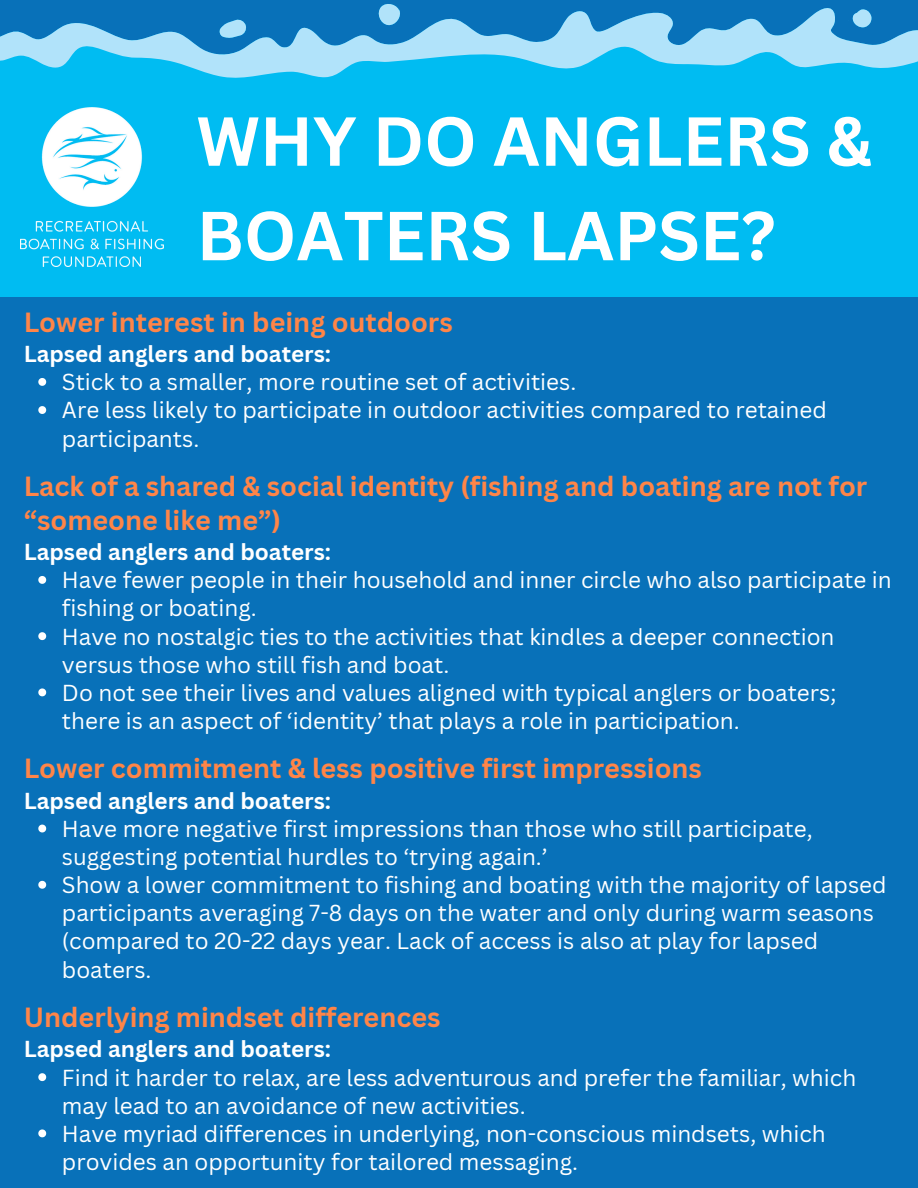
<style>
.page{position:relative;width:918px;height:1188px;background:#0871b9}
.page>*{position:absolute;margin:0;border:0;box-sizing:border-box;transform-origin:0 0}
.t1{font:700 67.8px/94.5px "Canva Sans";color:#fff}
.t2{font:700 27px/33.8px "Canva Sans";color:#ff8548}
.t3{font:22.5px/28.2px "Canva Sans";color:#fff}
.t4{font:700 22.5px "Canva Sans";color:#fff}
</style>
<div class="page">
<div style="left:0;top:81px;width:918px;height:216px;background:#00bcf2"></div>
<svg style="left:0;top:4px;width:918px;height:77px"></svg>
<svg style="left:848px;top:9px;width:24px;height:19px"></svg>
<svg style="left:38px;top:378px;width:8px;height:8px"></svg>
<svg style="left:38px;top:406px;width:8px;height:8px"></svg>
<svg style="left:38px;top:576px;width:8px;height:8px"></svg>
<svg style="left:38px;top:632px;width:8px;height:8px"></svg>
<svg style="left:38px;top:688px;width:8px;height:8px"></svg>
<svg style="left:38px;top:825px;width:8px;height:7px"></svg>
<svg style="left:38px;top:881px;width:8px;height:8px"></svg>
<svg style="left:38px;top:1073px;width:8px;height:8px"></svg>
<svg style="left:38px;top:1129px;width:8px;height:8px"></svg>
<img style="left:20px;top:108px;width:143px;height:158px">
<p class="t1" style="left:197px;top:92px;width:677px">WHY DO ANGLERS &amp;<br>BOATERS LAPSE?</p>
<p class="t2" style="left:24px;top:304px;width:431px">Lower interest in being outdoors</p>
<p class="t4" style="left:24px;top:338px;width:309px">Lapsed anglers and boaters:</p>
<p class="t3" style="left:62px;top:368px;width:516px">Stick to a smaller, more routine set of activities.</p>
<h1 class="t3" style="left:62px;top:396px;width:766px">Are less likely to participate in outdoor activities compared to retained participants.</h1>
<h2 class="t2" style="left:24px;top:469px;width:845px">Lack of a shared &amp; social identity (fishing and boating are not for “someone like me”)</h2>
<h2 class="t4" style="left:24px;top:536px;width:309px">Lapsed anglers and boaters:</h2>
<p class="t3" style="left:62px;top:566px;width:831px">Have fewer people in their household and inner circle who also participate in fishing or boating.</p>
<p class="t3" style="left:62px;top:622px;width:774px">Have no nostalgic ties to the activities that kindles a deeper connection versus those who still fish and boat.</p>
<h2 class="t3" style="left:62px;top:678px;width:776px">Do not see their lives and values aligned with typical anglers or boaters; there is an aspect of ‘identity’ that plays a role in participation.</h2>
<p class="t2" style="left:24px;top:751px;width:680px">Lower commitment &amp; less positive first impressions</p>
<p class="t4" style="left:24px;top:785px;width:309px">Lapsed anglers and boaters:</p>
<p class="t3" style="left:62px;top:814px;width:752px">Have more negative first impressions than those who still participate, suggesting potential hurdles to ‘trying again.’</p>
<p class="t3" style="left:62px;top:870px;width:826px">Show a lower commitment to fishing and boating with the majority of lapsed participants averaging 7-8 days on the water and only during warm seasons (compared to 20-22 days year. Lack of access is also at play for lapsed boaters.</p>
<h2 class="t2" style="left:24px;top:1000px;width:418px">Underlying mindset differences</h2>
<h2 class="t4" style="left:24px;top:1033px;width:309px">Lapsed anglers and boaters:</h2>
<p class="t3" style="left:62px;top:1063px;width:796px">Find it harder to relax, are less adventurous and prefer the familiar, which may lead to an avoidance of new activities.</p>
<p class="t3" style="left:62px;top:1119px;width:765px">Have myriad differences in underlying, non-conscious mindsets, which provides an opportunity for tailored messaging.</p>
</div>
